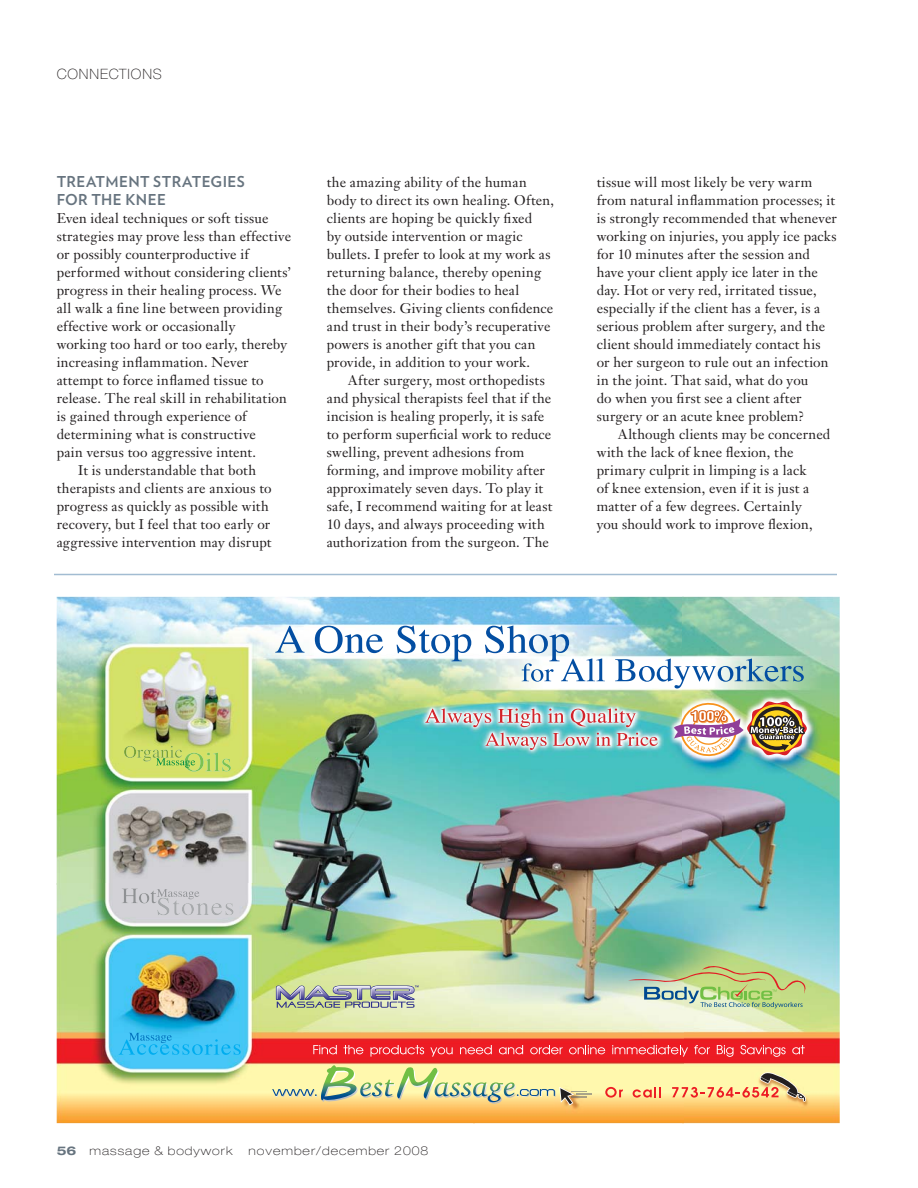
<style>
.page{position:relative;width:918px;height:1188px;background:#fff}
.page>*{position:absolute;margin:0;border:0;box-sizing:border-box;transform-origin:0 0}
.t1{font:700 15px/18px "Verlag";letter-spacing:.025em;color:#67747f}
.t2{font:100 14.25px "Helvetica Neue";letter-spacing:.06em;color:#231f20}
.t3{font:13.8px/18px "Janson Text";letter-spacing:.015em;color:#231f20}
.t4{font:100 expanded 12px "Helvetica Neue";letter-spacing:.085em;color:#231f20}
.s1{font-weight:700;color:#67747f}
</style>
<div class="page">
<img style="left:57px;top:597px;width:312px;height:286px">
<img style="left:369px;top:597px;width:314px;height:286px">
<img style="left:683px;top:597px;width:157px;height:526px">
<img style="left:57px;top:883px;width:627px;height:240px">
<svg style="left:275px;top:626px;width:30px;height:27px"></svg>
<svg style="left:315px;top:626px;width:68px;height:27px"></svg>
<svg style="left:397px;top:626px;width:74px;height:35px"></svg>
<svg style="left:485px;top:625px;width:120px;height:57px"></svg>
<svg style="left:615px;top:659px;width:189px;height:29px"></svg>
<svg style="left:485px;top:733px;width:62px;height:17px"></svg>
<svg style="left:553px;top:733px;width:37px;height:13px"></svg>
<svg style="left:596px;top:733px;width:15px;height:13px"></svg>
<svg style="left:617px;top:733px;width:41px;height:13px"></svg>
<svg style="left:425px;top:708px;width:66px;height:19px"></svg>
<svg style="left:498px;top:709px;width:44px;height:18px"></svg>
<svg style="left:548px;top:709px;width:16px;height:14px"></svg>
<svg style="left:571px;top:708px;width:65px;height:19px"></svg>
<img style="left:674px;top:700px;width:133px;height:59px">
<svg style="left:313px;top:1045px;width:24px;height:9px"></svg>
<svg style="left:344px;top:1045px;width:19px;height:9px"></svg>
<svg style="left:371px;top:1045px;width:53px;height:12px"></svg>
<svg style="left:430px;top:1047px;width:23px;height:10px"></svg>
<svg style="left:460px;top:1045px;width:32px;height:9px"></svg>
<svg style="left:499px;top:1045px;width:24px;height:9px"></svg>
<svg style="left:530px;top:1045px;width:33px;height:9px"></svg>
<svg style="left:569px;top:1045px;width:36px;height:9px"></svg>
<svg style="left:612px;top:1045px;width:76px;height:12px"></svg>
<svg style="left:694px;top:1045px;width:16px;height:9px"></svg>
<svg style="left:717px;top:1045px;width:17px;height:12px"></svg>
<svg style="left:740px;top:1045px;width:46px;height:12px"></svg>
<svg style="left:792px;top:1045px;width:13px;height:9px"></svg>
<img style="left:185px;top:753px;width:35px;height:19px">
<svg style="left:222px;top:759px;width:9px;height:13px"></svg>
<svg style="left:124px;top:746px;width:71px;height:22px;background:#bcd565"></svg>
<img style="left:122px;top:889px;width:16px;height:14px">
<svg style="left:139px;top:889px;width:95px;height:26px;background:#c9c9ce"></svg>
<svg style="left:119px;top:1033px;width:122px;height:22px;background:#38bff3"></svg>
<svg style="left:272px;top:1065px;width:320px;height:40px;background:#e0df9d"></svg>
<svg style="left:628px;top:960px;width:180px;height:49px;background:#b2cb96"></svg>
<svg style="left:276px;top:985px;width:143px;height:23px;background:#a6aca7"></svg>
<svg style="left:605px;top:1087px;width:18px;height:11px"></svg>
<svg style="left:633px;top:1087px;width:28px;height:11px"></svg>
<svg style="left:672px;top:1072px;width:134px;height:30px;background:#eccb8e"></svg>
<hr style="left:54px;top:574px;width:783px;height:1px;background:#a2bcd2">
<p class="t2" style="left:57px;top:69px;width:107px">CONNECTIONS</p>
<p class="t1" style="left:57px;top:174px;width:190px">TREATMENT STRATEGIES<br>FOR THE KNEE</p>
<p class="t3" style="left:57px;top:211px;width:213px">Even ideal techniques or soft tissue</p>
<p class="t3" style="left:57px;top:229px;width:236px">strategies may prove less than effective</p>
<p class="t3" style="left:57px;top:247px;width:194px">or possibly counterproductive if</p>
<p class="t3" style="left:57px;top:265px;width:236px">performed without considering clients’</p>
<p class="t3" style="left:57px;top:283px;width:226px">progress in their healing process. We</p>
<p class="t3" style="left:57px;top:301px;width:227px">all walk a fine line between providing</p>
<p class="t3" style="left:57px;top:319px;width:180px">effective work or occasionally</p>
<p class="t3" style="left:57px;top:337px;width:232px">working too hard or too early, thereby</p>
<p class="t3" style="left:57px;top:355px;width:193px">increasing inflammation. Never</p>
<p class="t3" style="left:57px;top:373px;width:209px">attempt to force inflamed tissue to</p>
<p class="t3" style="left:57px;top:391px;width:232px">release. The real skill in rehabilitation</p>
<p class="t3" style="left:57px;top:409px;width:191px">is gained through experience of</p>
<p class="t3" style="left:57px;top:427px;width:201px">determining what is constructive</p>
<p class="t3" style="left:57px;top:445px;width:201px">pain versus too aggressive intent.</p>
<p class="t3" style="left:78px;top:463px;width:179px">It is understandable that both</p>
<p class="t3" style="left:57px;top:481px;width:216px">therapists and clients are anxious to</p>
<p class="t3" style="left:57px;top:499px;width:214px">progress as quickly as possible with</p>
<p class="t3" style="left:57px;top:517px;width:215px">recovery, but I feel that too early or</p>
<p class="t3" style="left:57px;top:535px;width:216px">aggressive intervention may disrupt</p>
<p class="t3" style="left:327px;top:175px;width:229px">the amazing ability of the human body to direct its own healing. Often, clients are hoping be quickly fixed<br>by outside intervention or magic bullets. I prefer to look at my work as returning balance, thereby opening the door for their bodies to heal themselves. Giving clients confidence and trust in their body’s recuperative powers is another gift that you can provide, in addition to your work.</p>
<p class="t3" style="left:327px;top:373px;width:227px;text-indent:22px">After surgery, most orthopedists and physical therapists feel that if the incision is healing properly, it is safe to perform superficial work to reduce swelling, prevent adhesions from forming, and improve mobility after approximately seven days. To play it safe, I recommend waiting for at least 10 days, and always proceeding with authorization from the surgeon. The</p>
<p class="t3" style="left:597px;top:175px;width:242px">tissue will most likely be very warm from natural inflammation processes; it is strongly recommended that whenever working on injuries, you apply ice packs for 10 minutes after the session and have your client apply ice later in the day. Hot or very red, irritated tissue, especially if the client has a fever, is a serious problem after surgery, and the client should immediately contact his or her surgeon to rule out an infection in the joint. That said, what do you<br>do when you first see a client after surgery or an acute knee problem?</p>
<p class="t3" style="left:597px;top:427px;width:235px;text-indent:22px">Although clients may be concerned with the lack of knee flexion, the primary culprit in limping is a lack<br>of knee extension, even if it is just a matter of a few degrees. Certainly<br>you should work to improve flexion,</p>
<p class="t4" style="left:57px;top:1146px;width:178px"><span class="s1">56</span> massage &amp; bodywork</p>
<p class="t4" style="left:249px;top:1146px;width:181px">november/december 2008</p>
</div>
